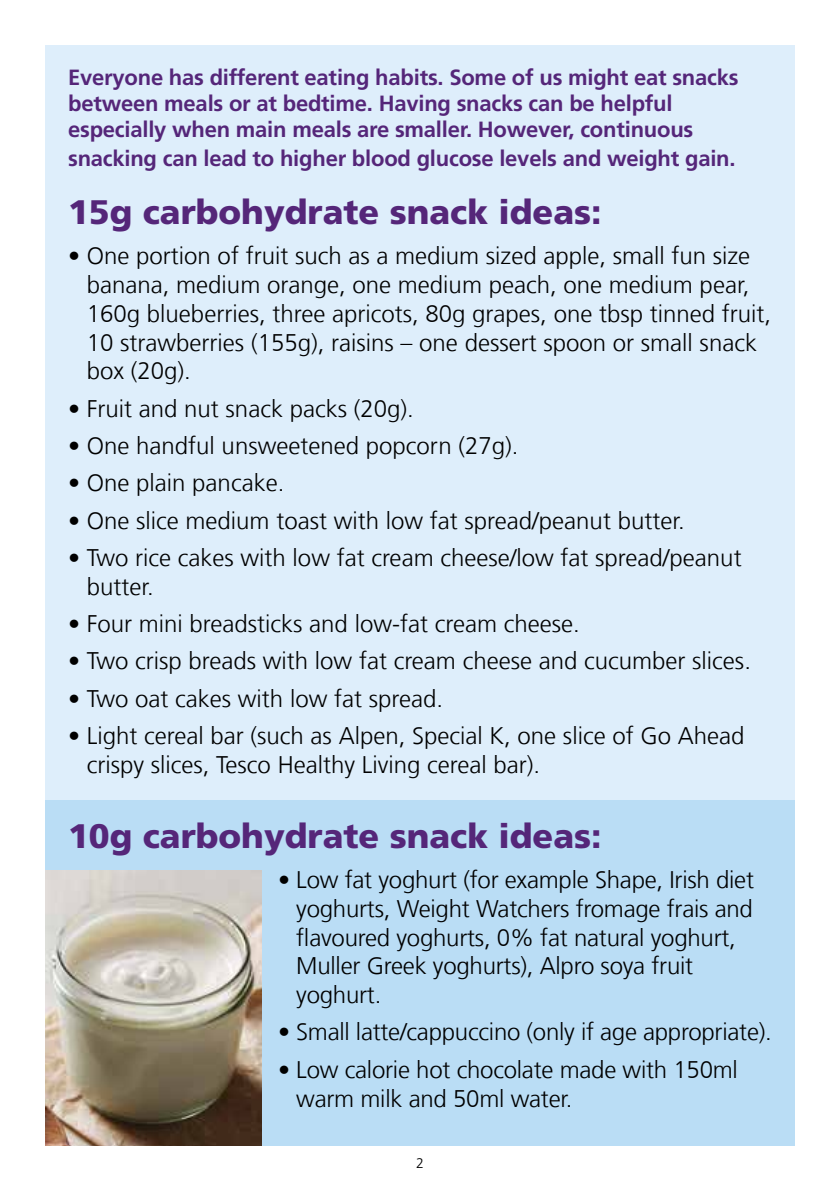
<style>
.page{position:relative;width:840px;height:1191px;background:#fff}
.page>*{position:absolute;margin:0;border:0;box-sizing:border-box;transform-origin:0 0}
.t1{font:900 34px "Frutiger LT Com";color:#552679}
.t2{font:300 24px/28.8px "Frutiger LT Com";color:#000}
.t3{font:700 22px/26.4px "Frutiger LT Com";letter-spacing:-.01em;color:#552679}
.t4{font:300 14px "Frutiger LT Com";color:#000}
</style>
<div class="page">
<div style="left:45px;top:45px;width:749px;height:1100px;background:#deeefb"></div>
<div style="left:45px;top:800px;width:749px;height:345px;background:#baddf5"></div>
<img style="left:45px;top:870px;width:216px;height:275px">
<p class="t3" style="left:68px;top:64px;width:671px">Everyone has different eating habits. Some of us might eat snacks between meals or at bedtime. Having snacks can be helpful especially when main meals are smaller. However, continuous</p>
<p class="t3" style="left:68px;top:145px;width:668px">snacking can lead to higher blood glucose levels and weight gain.</p>
<h1 class="t1" style="left:68px;top:192px;width:534px">15g carbohydrate snack ideas:</h1>
<p class="t2" style="left:87px;top:242px;width:685px;text-indent:-19px">• One portion of fruit such as a medium sized apple, small fun size banana, medium orange, one medium peach, one medium pear, 160g blueberries, three apricots, 80g grapes, one tbsp tinned fruit, 10 strawberries (155g), raisins – one dessert spoon or small snack box (20g).</p>
<p class="t2" style="left:68px;top:394px;width:347px">• Fruit and nut snack packs (20g).</p>
<p class="t2" style="left:68px;top:431px;width:451px">• One handful unsweetened popcorn (27g).</p>
<p class="t2" style="left:68px;top:469px;width:218px">• One plain pancake.</p>
<p class="t2" style="left:68px;top:506px;width:618px">• One slice medium toast with low fat spread/peanut butter.</p>
<p class="t2" style="left:87px;top:543px;width:656px;text-indent:-19px">• Two rice cakes with low fat cream cheese/low fat spread/peanut butter.</p>
<p class="t2" style="left:68px;top:609px;width:513px">• Four mini breadsticks and low-fat cream cheese.</p>
<p class="t2" style="left:68px;top:647px;width:684px">• Two crisp breads with low fat cream cheese and cucumber slices.</p>
<p class="t2" style="left:68px;top:684px;width:376px">• Two oat cakes with low fat spread.</p>
<p class="t2" style="left:87px;top:721px;width:659px;text-indent:-19px">• Light cereal bar (such as Alpen, Special K, one slice of Go Ahead crispy slices, Tesco Healthy Living cereal bar).</p>
<h1 class="t1" style="left:68px;top:815px;width:534px">10g carbohydrate snack ideas:</h1>
<p class="t2" style="left:296px;top:865px;width:459px;text-indent:-18px">• Low fat yoghurt (for example Shape, Irish diet yoghurts, Weight Watchers fromage frais and flavoured yoghurts, 0% fat natural yoghurt, Muller Greek yoghurts), Alpro soya fruit yoghurt.</p>
<p class="t2" style="left:278px;top:1018px;width:495px">• Small latte/cappuccino (only if age appropriate).</p>
<p class="t2" style="left:296px;top:1055px;width:443px;text-indent:-18px">• Low calorie hot chocolate made with 150ml warm milk and 50ml water.</p>
<p class="t4" style="left:416px;top:1155px;width:9px">2</p>
</div>
